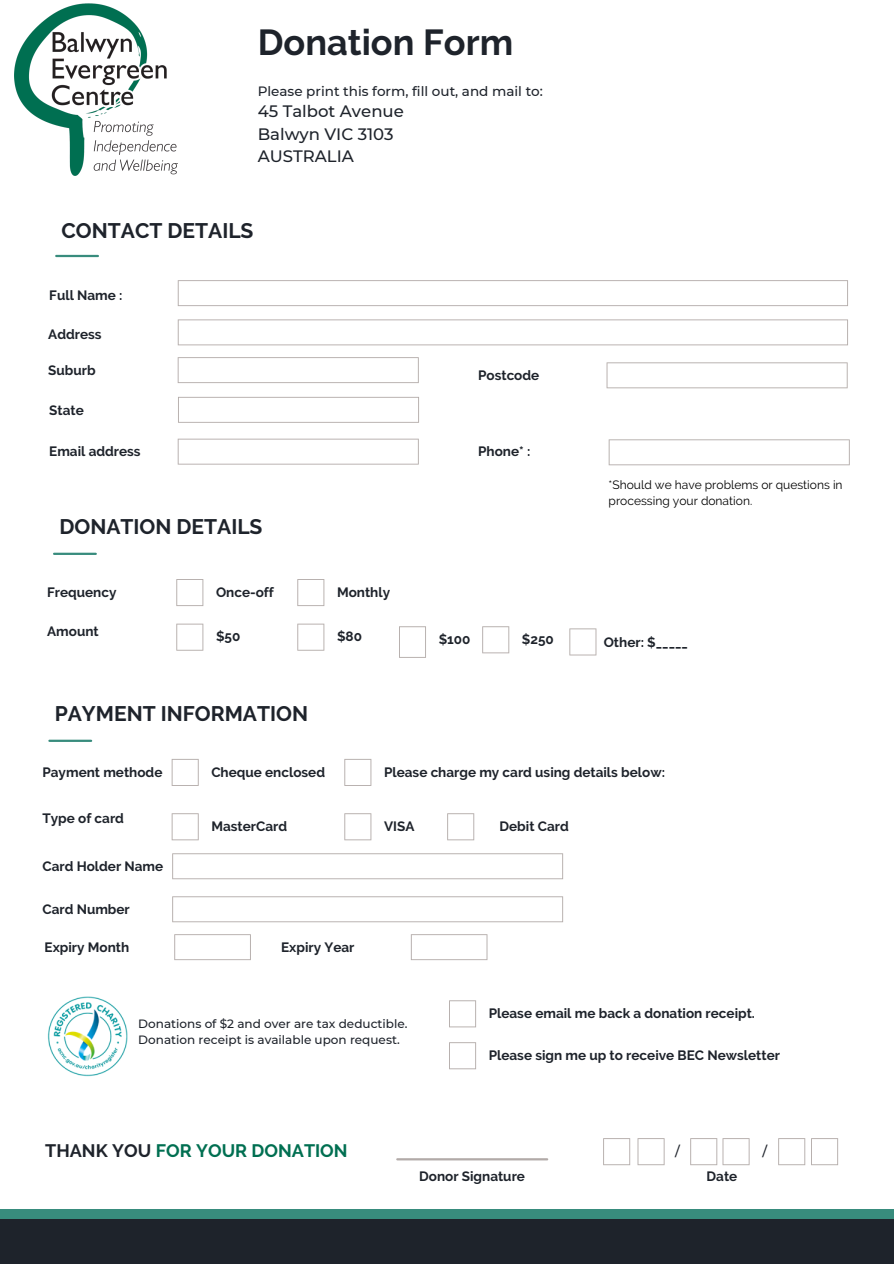
<style>
.page{position:relative;width:894px;height:1264px;background:#fff}
.page>*{position:absolute;margin:0;border:0;box-sizing:border-box;transform-origin:0 0}
.t1{font:700 36px "Raleway";color:#1e232b}
.t2{font:700 21px "Raleway";color:#1e232b}
.t3{font:700 18px "Raleway";color:#006f51}
.t4{font:500 16.5px "Montserrat";color:#1e232b}
.t5{font:700 13.5px "Raleway";color:#1e232b}
.t6{font:500 13.5px "Montserrat";color:#1e232b}
.t7{font:500 12px/16px "Montserrat";color:#1e232b}
.t8{font:12px/16px "Raleway";color:#000}
.s1{color:#1e232b}
</style>
<div class="page">
<div style="left:0;top:1209px;width:893px;height:25px;background:#388c7d"></div>
<div style="left:0;top:1219px;width:893px;height:44px;background:#1e232b"></div>
<hr style="left:49px;top:739px;width:42px;height:3px;background:#388c7d">
<img style="left:15px;top:3px;width:162px;height:173px">
<hr style="left:56px;top:255px;width:42px;height:2px;background:#388c7d">
<svg style="left:178px;top:438px;width:240px;height:26px"></svg>
<svg style="left:178px;top:280px;width:669px;height:26px"></svg>
<svg style="left:178px;top:357px;width:240px;height:26px"></svg>
<svg style="left:608px;top:439px;width:241px;height:26px"></svg>
<svg style="left:606px;top:362px;width:241px;height:26px"></svg>
<svg style="left:178px;top:397px;width:241px;height:26px"></svg>
<svg style="left:178px;top:319px;width:669px;height:26px"></svg>
<hr style="left:54px;top:552px;width:42px;height:3px;background:#388c7d">
<svg style="left:176px;top:579px;width:27px;height:27px"></svg>
<svg style="left:297px;top:579px;width:27px;height:27px"></svg>
<svg style="left:176px;top:623px;width:27px;height:27px"></svg>
<svg style="left:297px;top:623px;width:27px;height:27px"></svg>
<svg style="left:399px;top:626px;width:27px;height:32px"></svg>
<svg style="left:482px;top:626px;width:27px;height:27px"></svg>
<svg style="left:569px;top:628px;width:27px;height:27px"></svg>
<svg style="left:172px;top:759px;width:27px;height:27px"></svg>
<svg style="left:344px;top:759px;width:27px;height:27px"></svg>
<svg style="left:449px;top:1000px;width:27px;height:27px"></svg>
<img style="left:47px;top:996px;width:80px;height:80px">
<hr style="left:397px;top:1158px;width:150px;height:2px;background:#b2aaa8">
<svg style="left:603px;top:1138px;width:27px;height:27px"></svg>
<svg style="left:637px;top:1138px;width:27px;height:27px"></svg>
<svg style="left:690px;top:1138px;width:59px;height:27px"></svg>
<svg style="left:778px;top:1138px;width:59px;height:27px"></svg>
<svg style="left:172px;top:813px;width:27px;height:27px"></svg>
<svg style="left:344px;top:813px;width:27px;height:27px"></svg>
<svg style="left:447px;top:813px;width:27px;height:27px"></svg>
<svg style="left:172px;top:853px;width:391px;height:26px"></svg>
<svg style="left:172px;top:896px;width:391px;height:26px"></svg>
<svg style="left:174px;top:934px;width:77px;height:26px"></svg>
<svg style="left:411px;top:934px;width:76px;height:26px"></svg>
<svg style="left:449px;top:1042px;width:27px;height:27px"></svg>
<p class="t1" style="left:258px;top:21px;width:257px">Donation Form</p>
<p class="t6" style="left:258px;top:83px;width:286px">Please print this form, fill out, and mail to:</p>
<p class="t4" style="left:258px;top:101px;width:148px">45 Talbot Avenue</p>
<p class="t4" style="left:258px;top:124px;width:137px">Balwyn VIC 3103</p>
<p class="t4" style="left:258px;top:146px;width:98px">AUSTRALIA</p>
<p class="t2" style="left:62px;top:218px;width:193px">CONTACT DETAILS</p>
<p class="t5" style="left:49px;top:287px;width:75px">Full Name :</p>
<p class="t5" style="left:48px;top:326px;width:55px">Address</p>
<p class="t5" style="left:48px;top:362px;width:49px">Suburb</p>
<p class="t5" style="left:49px;top:402px;width:36px">State</p>
<p class="t5" style="left:49px;top:443px;width:93px">Email address</p>
<p class="t2" style="left:59px;top:514px;width:204px">DONATION DETAILS</p>
<p class="t5" style="left:478px;top:367px;width:63px">Postcode</p>
<p class="t5" style="left:478px;top:443px;width:54px">Phone* :</p>
<p class="t5" style="left:47px;top:584px;width:71px">Frequency</p>
<p class="t5" style="left:47px;top:623px;width:53px">Amount</p>
<p class="t5" style="left:216px;top:584px;width:59px">Once-off</p>
<p class="t5" style="left:216px;top:628px;width:26px">$50</p>
<p class="t5" style="left:337px;top:628px;width:27px">$80</p>
<p class="t5" style="left:438px;top:631px;width:33px">$100</p>
<p class="t5" style="left:521px;top:631px;width:33px">$250</p>
<p class="t5" style="left:337px;top:584px;width:55px">Monthly</p>
<p class="t2" style="left:55px;top:701px;width:255px">PAYMENT INFORMATION</p>
<p class="t8" style="left:608px;top:477px;width:235px">*Should we have problems or questions in processing your donation.</p>
<p class="t5" style="left:603px;top:634px;width:86px">Other: $_____</p>
<p class="t5" style="left:42px;top:763px;width:121px">Payment methode</p>
<p class="t5" style="left:211px;top:763px;width:115px">Cheque enclosed</p>
<p class="t5" style="left:384px;top:763px;width:282px">Please charge my card using details below:</p>
<p class="t5" style="left:42px;top:810px;width:83px">Type of card</p>
<p class="t5" style="left:42px;top:857px;width:122px">Card Holder Name</p>
<p class="t5" style="left:211px;top:818px;width:77px">MasterCard</p>
<p class="t5" style="left:384px;top:818px;width:32px">VISA</p>
<p class="t5" style="left:499px;top:818px;width:71px">Debit Card</p>
<p class="t5" style="left:42px;top:900px;width:89px">Card Number</p>
<p class="t5" style="left:45px;top:938px;width:86px">Expiry Month</p>
<p class="t5" style="left:281px;top:938px;width:75px">Expiry Year</p>
<p class="t7" style="left:138px;top:1015px;width:270px">Donations of $2 and over are tax deductible.<br>Donation receipt is available upon request.</p>
<p class="t5" style="left:488px;top:1005px;width:267px">Please email me back a donation receipt.</p>
<p class="t5" style="left:488px;top:1047px;width:293px">Please sign me up to receive BEC Newsletter</p>
<p class="t3" style="left:45px;top:1140px;width:304px"><span class="s1">THANK YOU</span> FOR YOUR DONATION</p>
<p class="t5" style="left:419px;top:1167px;width:107px">Donor Signature</p>
<p class="t6" style="left:675px;top:1142px;width:6px">/</p>
<p class="t6" style="left:762px;top:1142px;width:6px">/</p>
<p class="t5" style="left:706px;top:1167px;width:32px">Date</p>
</div>
